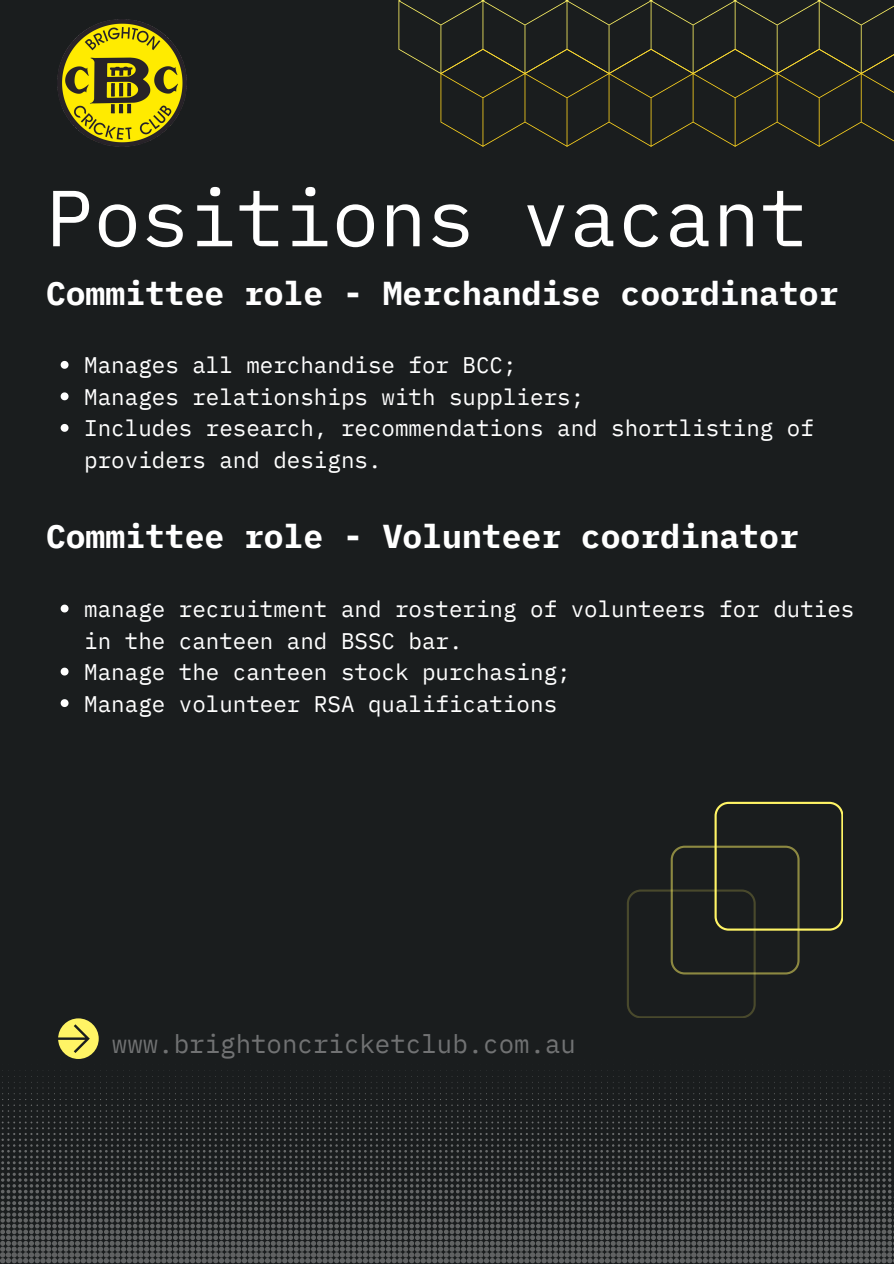
<style>
.page{position:relative;width:894px;height:1264px;background:#fff}
.page>*{position:absolute;margin:0;border:0;box-sizing:border-box;transform-origin:0 0}
.t1{font:79.35px "IBM Plex Mono";color:#fff}
.t2{font:700 33px "IBM Plex Mono";color:#fff}
.t3{font:25.8px "IBM Plex Mono";color:#717273}
.t4{font:22.5px/31.5px "IBM Plex Mono";color:#fff}
</style>
<div class="page">
<div style="left:0;top:0;width:893px;height:1263px;background:#1a1d1e"></div>
<svg style="left:0;top:1070px;width:893px;height:193px"></svg>
<svg style="left:627px;top:801px;width:215px;height:216px"></svg>
<div style="left:58px;top:1018px;width:41px;height:40px;background:#fff465;border-radius:50%"></div>
<svg style="left:58px;top:1024px;width:32px;height:29px"></svg>
<svg style="left:398px;top:0;width:495px;height:147px"></svg>
<img style="left:57px;top:19px;width:130px;height:128px">
<svg style="left:61px;top:361px;width:7px;height:8px"></svg>
<svg style="left:61px;top:392px;width:7px;height:8px"></svg>
<svg style="left:61px;top:424px;width:7px;height:8px"></svg>
<svg style="left:61px;top:604px;width:7px;height:8px"></svg>
<svg style="left:61px;top:667px;width:7px;height:8px"></svg>
<svg style="left:61px;top:699px;width:7px;height:8px"></svg>
<p class="t1" style="left:46px;top:165px;width:763px">Positions vacant</p>
<h1 class="t2" style="left:46px;top:271px;width:793px">Committee role - Merchandise coordinator</h1>
<h2 class="t4" style="left:84px;top:349px;width:433px">Manages all merchandise for BCC;</h2>
<p class="t4" style="left:84px;top:380px;width:501px">Manages relationships with suppliers;</p>
<p class="t4" style="left:84px;top:412px;width:730px">Includes research, recommendations and shortlisting of providers and designs.</p>
<p class="t2" style="left:46px;top:514px;width:754px">Committee role - Volunteer coordinator</p>
<h2 class="t4" style="left:84px;top:593px;width:771px">manage recruitment and rostering of volunteers for duties in the canteen and BSSC bar.</h2>
<p class="t4" style="left:84px;top:656px;width:487px">Manage the canteen stock purchasing;</p>
<p class="t4" style="left:84px;top:687px;width:474px">Manage volunteer RSA qualifications</p>
<p class="t3" style="left:112px;top:1026px;width:465px">www.brightoncricketclub.com.au</p>
</div>
